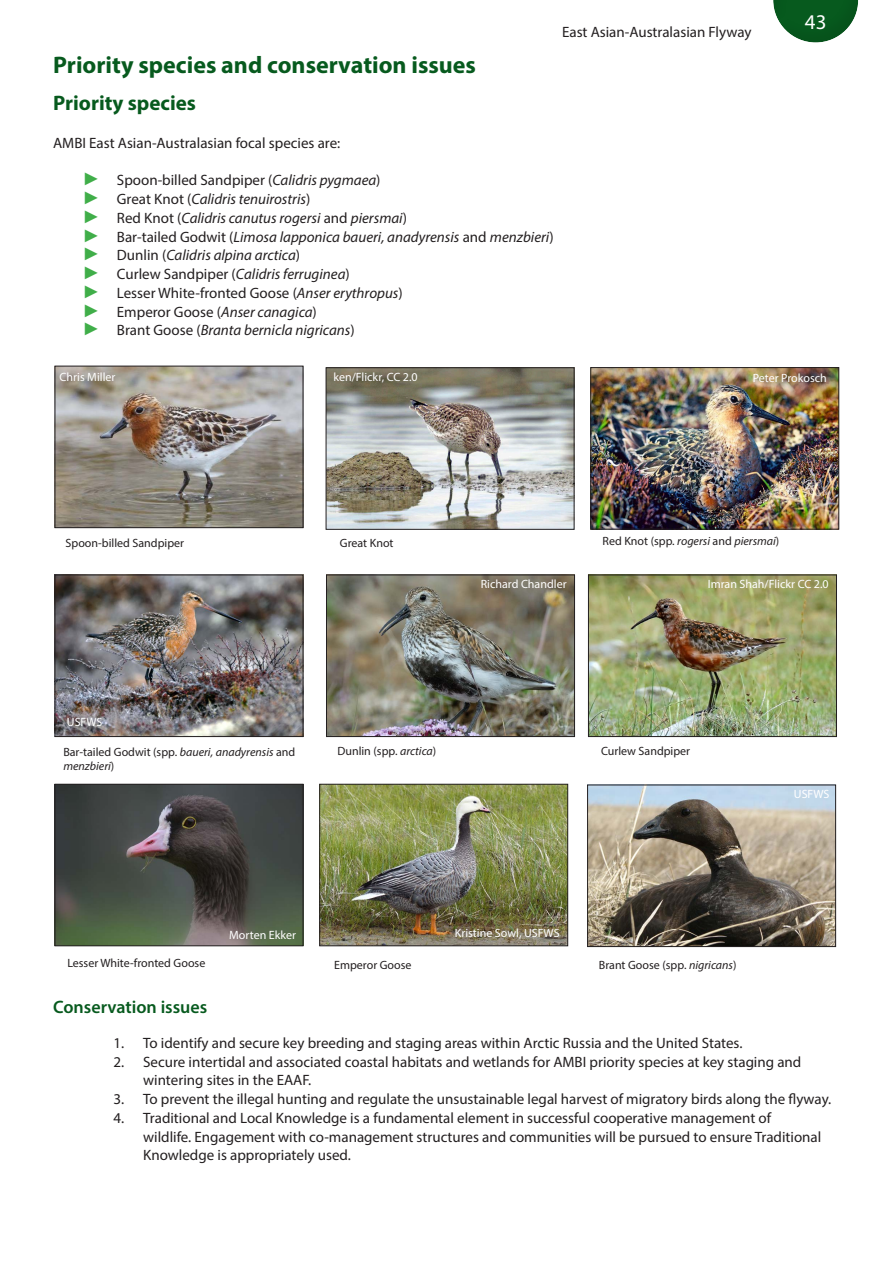
<style>
.page{position:relative;width:893px;height:1263px;background:#fff}
.page>*{position:absolute;margin:0;border:0;box-sizing:border-box;transform-origin:0 0}
.Heading_1_1{font:700 24px "Myriad Pro";color:#075a1e}
.Heading_1_1_1{font:700 21px "Myriad Pro";color:#075a1e}
.t1{font:21px "Myriad Pro";color:#fff}
.Heading_1_1_1_1{font:600 18px "Myriad Pro";color:#075a1e}
.Main_body_text{font:15px/18.8px "Myriad Pro";color:#231f20}
.t2{font:italic 15px "Myriad Pro";color:#231f20}
.Figures-black{font:12px "Myriad Pro";color:#231f20}
.Figures{font:12px "Myriad Pro";color:#fff}
.Figures-black-2{font:italic 12px/14.4px "Myriad Pro";color:#231f20}
.s1{font-family:"Arial";font-size:18px;color:#40ae49}
.s2{font-style:italic}
.s3{font-family:"Arial";font-style:normal;font-size:18px;color:#40ae49}
.s4{font-style:normal}
</style>
<div class="page">
<div style="left:771px;top:0;width:88px;height:45px;background:#231f20;opacity:.1"></div>
<img style="left:328px;top:369px;width:244px;height:159px">
<div style="left:326px;top:367px;width:248px;height:163px;border:1px solid #231f20"></div>
<img style="left:57px;top:368px;width:244px;height:158px">
<div style="left:55px;top:366px;width:248px;height:162px;border:1px solid #231f20"></div>
<img style="left:57px;top:786px;width:244px;height:158px">
<div style="left:55px;top:784px;width:248px;height:162px;border:1px solid #231f20"></div>
<img style="left:57px;top:577px;width:244px;height:158px">
<div style="left:55px;top:575px;width:248px;height:162px;border:1px solid #231f20"></div>
<img style="left:592px;top:369px;width:245px;height:158px">
<div style="left:590px;top:367px;width:249px;height:162px;border:1px solid #231f20"></div>
<img style="left:590px;top:577px;width:245px;height:158px">
<div style="left:588px;top:575px;width:249px;height:162px;border:1px solid #231f20"></div>
<img style="left:589px;top:787px;width:245px;height:158px">
<div style="left:587px;top:785px;width:249px;height:162px;border:1px solid #231f20"></div>
<img style="left:321px;top:786px;width:245px;height:158px">
<div style="left:319px;top:784px;width:249px;height:162px;border:1px solid #231f20"></div>
<img style="left:328px;top:577px;width:245px;height:158px">
<div style="left:326px;top:575px;width:249px;height:162px;border:1px solid #231f20"></div>
<p class="Heading_1_1" style="left:53px;top:49px;width:424px">Priority species and conservation issues</p>
<p class="Heading_1_1_1" style="left:53px;top:89px;width:144px">Priority species</p>
<p class="Main_body_text" style="left:53px;top:133px;width:289px">AMBI East Asian-Australasian focal species are:</p>
<p class="Main_body_text" style="left:82px;top:171px;width:300px"><span class="s1">►</span> Spoon-billed Sandpiper (<span class="s2">Calidris pygmaea</span>)</p>
<p class="t2" style="left:82px;top:190px;width:229px"><span class="s3">►</span> <span class="s4">Great Knot (</span>Calidris tenuirostris<span class="s4">)</span></p>
<p class="t2" style="left:82px;top:208px;width:326px"><span class="s3">►</span> <span class="s4">Red Knot (</span>Calidris canutus rogersi <span class="s4">and</span> piersmai<span class="s4">)</span></p>
<p class="t2" style="left:82px;top:227px;width:473px"><span class="s3">►</span> <span class="s4">Bar-tailed Godwit (</span>Limosa lapponica baueri, anadyrensis <span class="s4">and</span> menzbieri<span class="s4">)</span></p>
<p class="t2" style="left:82px;top:246px;width:219px"><span class="s3">►</span> <span class="s4">Dunlin (</span>Calidris alpina arctica<span class="s4">)</span></p>
<p class="t2" style="left:82px;top:265px;width:269px"><span class="s3">►</span> <span class="s4">Curlew Sandpiper (</span>Calidris ferruginea<span class="s4">)</span></p>
<p class="Main_body_text" style="left:82px;top:283px;width:322px"><span class="s1">►</span> Lesser White-fronted Goose (<span class="s2">Anser erythropus</span>)</p>
<p class="Main_body_text" style="left:82px;top:302px;width:236px"><span class="s1">►</span> Emperor Goose (<span class="s2">Anser canagica</span>)</p>
<p class="t2" style="left:82px;top:321px;width:274px"><span class="s3">►</span> <span class="s4">Brant Goose (</span>Branta bernicla nigricans<span class="s4">)</span></p>
<p class="Main_body_text" style="left:562px;top:23px;width:191px">East Asian-Australasian Flyway</p>
<h2 class="t1" style="left:805px;top:9px;width:23px">43</h2>
<p class="Figures" style="left:60px;top:370px;width:57px">Chris Miller</p>
<p class="Figures" style="left:333px;top:369px;width:86px">ken/Flickr, CC 2.0</p>
<p class="Figures" style="left:753px;top:371px;width:76px">Peter Prokosch</p>
<p class="Figures-black" style="left:66px;top:535px;width:120px">Spoon-billed Sandpiper</p>
<p class="Figures-black" style="left:340px;top:535px;width:55px">Great Knot</p>
<p class="Figures-black" style="left:602px;top:533px;width:178px">Red Knot (spp. <span class="s2">rogersi</span> and <span class="s2">piersmai</span>)</p>
<p class="Figures" style="left:481px;top:576px;width:87px">Richard Chandler</p>
<p class="Figures" style="left:708px;top:576px;width:122px">Imran Shah/Flickr CC 2.0</p>
<p class="Figures" style="left:67px;top:715px;width:37px">USFWS</p>
<p class="Figures-black-2" style="left:63px;top:744px;width:233px"><span class="s4">Bar-tailed Godwit (spp.</span> baueri, anadyrensis <span class="s4">and </span>menzbieri<span class="s4">)</span></p>
<p class="Figures-black" style="left:337px;top:743px;width:100px">Dunlin (spp. <span class="s2">arctica</span>)</p>
<p class="Figures-black" style="left:601px;top:743px;width:91px">Curlew Sandpiper</p>
<p class="Figures" style="left:794px;top:786px;width:37px">USFWS</p>
<p class="Figures" style="left:229px;top:928px;width:68px">Morten Ekker</p>
<p class="Figures" style="left:455px;top:925px;width:106px">Kristine Sowl, USFWS</p>
<p class="Figures-black" style="left:67px;top:956px;width:140px">Lesser White-fronted Goose</p>
<p class="Figures-black" style="left:334px;top:958px;width:79px">Emperor Goose</p>
<p class="Figures-black" style="left:599px;top:958px;width:139px">Brant Goose (spp. <span class="s2">nigricans</span>)</p>
<p class="Heading_1_1_1_1" style="left:53px;top:996px;width:156px">Conservation issues</p>
<p class="Main_body_text" style="left:113px;top:1033px;width:631px">1. To identify and secure key breeding and staging areas within Arctic Russia and the United States.</p>
<p class="Main_body_text" style="left:143px;top:1052px;width:660px;text-indent:-30px">2. Secure intertidal and associated coastal habitats and wetlands for AMBI priority species at key staging and wintering sites in the EAAF.</p>
<p class="Main_body_text" style="left:113px;top:1089px;width:719px">3. To prevent the illegal hunting and regulate the unsustainable legal harvest of migratory birds along the flyway.</p>
<p class="Main_body_text" style="left:143px;top:1108px;width:680px;text-indent:-30px">4. Traditional and Local Knowledge is a fundamental element in successful cooperative management of wildlife. Engagement with co-management structures and communities will be pursued to ensure Traditional<br>Knowledge is appropriately used.</p>
</div>
